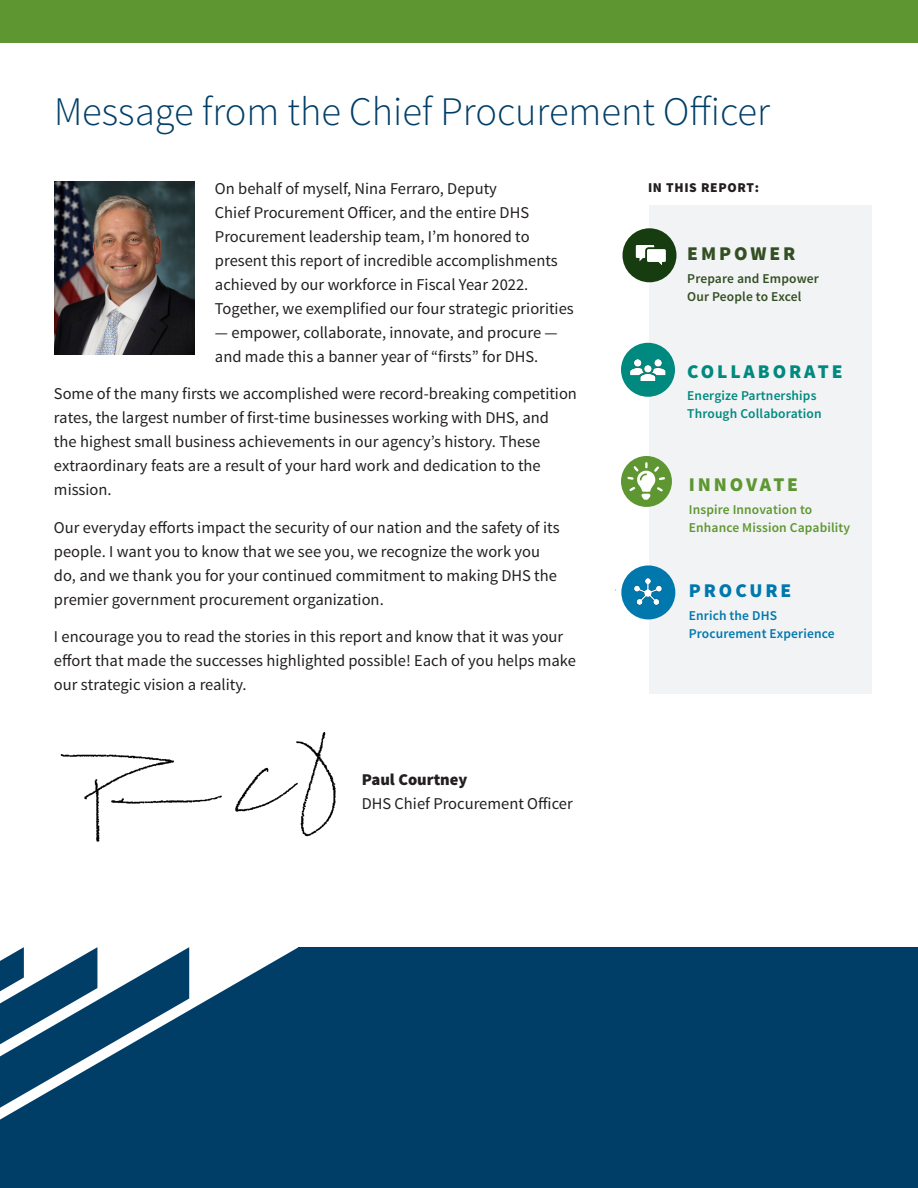
<style>
.page{position:relative;width:918px;height:1188px;background:#fff}
.page>*{position:absolute;margin:0;border:0;box-sizing:border-box;transform-origin:0 0}
.t1{font:300 40.5px "Source Sans Pro";color:#003e67}
.t2{font:900 19.5px "Source Sans Pro";letter-spacing:.15em;color:#00897f}
.t3{font:900 19.5px "Source Sans Pro";letter-spacing:.15em;color:#5e9732}
.t4{font:900 19.5px "Source Sans Pro";letter-spacing:.15em;color:#0078ae}
.t5{font:900 19.5px "Source Sans Pro";letter-spacing:.15em;color:#334f23}
.Letter{font:16.5px/24px "Source Sans Pro";color:#231f20}
.t6{font:900 16.5px "Source Sans Pro";color:#231f20}
.Body_Copy{font:600 13.5px/18px "Source Sans Pro";letter-spacing:.01em;color:#5e9732}
.Body_Copy-2{font:600 13.5px/18px "Source Sans Pro";letter-spacing:.01em;color:#00897f}
.Body_Copy-3{font:600 13.5px/18px "Source Sans Pro";letter-spacing:.01em;color:#0078ae}
.Body_Copy-4{font:600 13.5px/18px "Source Sans Pro";letter-spacing:.01em;color:#334f23}
.To_From{font:900 13.5px "Source Sans Pro";letter-spacing:.05em;color:#231f20}
</style>
<div class="page">
<svg style="left:0;top:947px;width:299px;height:241px;background:#285c7e"></svg>
<div style="left:299px;top:947px;width:619px;height:241px;background:#003e67"></div>
<div style="left:0;top:0;width:918px;height:42px;background:#5e9732"></div>
<img style="left:60px;top:732px;width:276px;height:110px">
<img style="left:54px;top:181px;width:141px;height:174px">
<div style="left:649px;top:205px;width:223px;height:488px;background:#f2f3f4"></div>
<div style="left:621px;top:343px;width:54px;height:54px;background:#00897f;border-radius:50%"></div>
<img style="left:630px;top:359px;width:36px;height:23px">
<div style="left:621px;top:456px;width:51px;height:51px;background:#5e9732;border-radius:50%"></div>
<svg style="left:627px;top:462px;width:38px;height:38px"></svg>
<div style="left:621px;top:565px;width:54px;height:54px;background:#0078ae;border-radius:50%"></div>
<img style="left:615px;top:573px;width:61px;height:36px">
<div style="left:622px;top:228px;width:54px;height:54px;background:#163c0f;border-radius:50%"></div>
<img style="left:635px;top:245px;width:31px;height:20px">
<h1 class="t1" style="left:54px;top:87px;width:717px">Message from the Chief Procurement Officer</h1>
<p class="Letter" style="left:215px;top:177px;width:360px">On behalf of myself, Nina Ferraro, Deputy<br>Chief Procurement Officer, and the entire DHS Procurement leadership team, I’m honored to present this report of incredible accomplishments achieved by our workforce in Fiscal Year 2022.<br>Together, we exemplified our four strategic priorities</p>
<p class="Letter" style="left:215px;top:321px;width:344px">— empower, collaborate, innovate, and procure — and made this a banner year of “firsts” for DHS.</p>
<p class="Letter" style="left:54px;top:382px;width:525px">Some of the many firsts we accomplished were record-breaking competition rates, the largest number of first-time businesses working with DHS, and<br>the highest small business achievements in our agency’s history. These extraordinary feats are a result of your hard work and dedication to the mission.</p>
<p class="Letter" style="left:54px;top:516px;width:507px">Our everyday efforts impact the security of our nation and the safety of its people. I want you to know that we see you, we recognize the work you do, and we thank you for your continued commitment to making DHS the premier government procurement organization.</p>
<p class="Letter" style="left:54px;top:625px;width:523px">I encourage you to read the stories in this report and know that it was your effort that made the successes highlighted possible! Each of you helps make our strategic vision a reality.</p>
<p class="t6" style="left:362px;top:768px;width:107px">Paul Courtney</p>
<p class="Letter" style="left:362px;top:791px;width:212px">DHS Chief Procurement Officer</p>
<p class="To_From" style="left:648px;top:178px;width:113px">IN THIS REPORT:</p>
<p class="t5" style="left:687px;top:241px;width:110px">EMPOWER</p>
<p class="Body_Copy-4" style="left:687px;top:270px;width:133px">Prepare and Empower<br>Our People to Excel</p>
<p class="t2" style="left:687px;top:358px;width:157px">COLLABORATE</p>
<p class="Body_Copy-2" style="left:687px;top:387px;width:136px">Energize Partnerships<br>Through Collaboration</p>
<p class="t3" style="left:689px;top:472px;width:111px">INNOVATE</p>
<p class="Body_Copy" style="left:689px;top:500px;width:163px">Inspire Innovation to<br>Enhance Mission Capability</p>
<p class="t4" style="left:689px;top:578px;width:104px">PROCURE</p>
<p class="Body_Copy-3" style="left:689px;top:607px;width:147px">Enrich the DHS<br>Procurement Experience</p>
</div>
